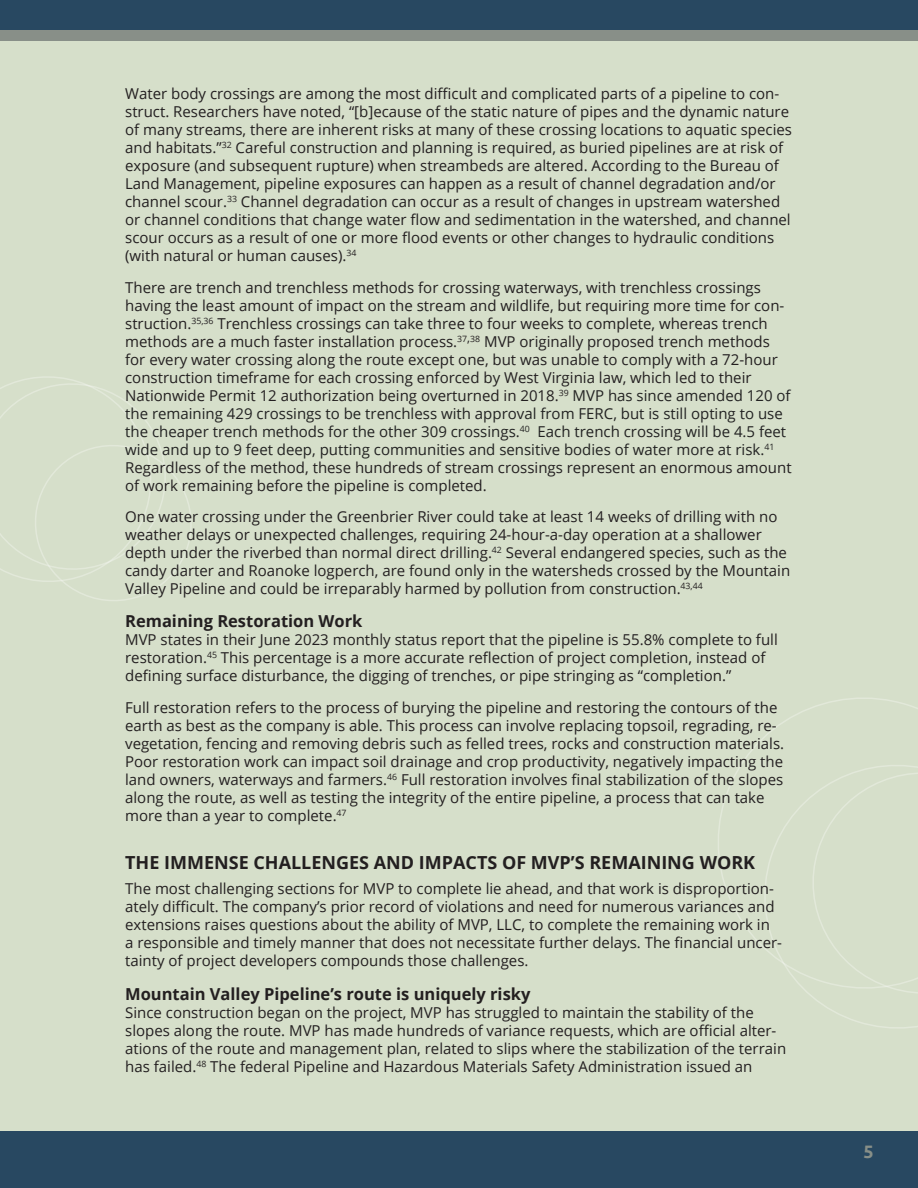
<style>
.page{position:relative;width:918px;height:1188px;background:#d6dfca}
.page>*{position:absolute;margin:0;border:0;box-sizing:border-box;transform-origin:0 0}
.MAINHEAD{font:700 18px "Open Sans";color:#231f20}
.t1{font:700 18px "Ubuntu";color:#888f88}
.Subheads{font:700 16.5px "Open Sans";color:#231f20}
.t2{font:15px/18px "Open Sans";color:#231f20}
.s1{color:#222}
</style>
<div class="page">
<div style="left:0;top:30px;width:918px;height:11px;background:#888f88"></div>
<div style="left:0;top:0;width:918px;height:30px;background:#284861"></div>
<div style="left:0;top:1132px;width:918px;height:56px;background:#284861"></div>
<svg style="left:718px;top:698px;width:200px;height:231px"></svg>
<svg style="left:747px;top:748px;width:171px;height:280px"></svg>
<svg style="left:798px;top:758px;width:120px;height:248px"></svg>
<svg style="left:0;top:376px;width:192px;height:225px"></svg>
<p class="t2" style="left:125px;top:84px;width:668px">Water body crossings are among the most difficult and complicated parts of a pipeline to con&shy;struct. Researchers have noted, “[b]ecause of the static nature of pipes and the dynamic nature of many streams, there are inherent risks at many of these crossing locations to aquatic species and habitats.”<sup>32</sup> Careful construction and planning is required, as buried pipelines are at risk of exposure (and subsequent rupture) when streambeds are altered. According to the Bureau of Land Management, pipeline exposures can happen as a result of channel degradation and/or channel scour.<sup>33</sup> Channel degradation can occur as a result of changes in upstream watershed or channel conditions that change water flow and sedimentation in the watershed, and channel scour occurs as a result of one or more flood events or other changes to hydraulic conditions (with natural or human causes).<sup>34</sup></p>
<p class="t2" style="left:125px;top:278px;width:668px">There are trench and trenchless methods for crossing waterways, with trenchless crossings having the least amount of impact on the stream and wildlife, but requiring more time for con&shy;struction.<sup>35,36</sup> Trenchless crossings can take three to four weeks to complete, whereas trench methods are a much faster installation process.<sup>37</sup><sup>,</sup><sup>38</sup> MVP originally proposed trench methods for every water crossing along the route except one, but was unable to comply with a 72-hour construction timeframe for each crossing enforced by West Virginia law, which led to their Nationwide Permit 12 authorization being overturned in 2018.<sup>39</sup> <span class="s1">MVP has since amended 120 of the remaining 429 crossings to be trenchless with approval from FERC, but is still opting to use the cheaper trench methods for the other 309 crossings.</span><sup>40</sup> <span class="s1">Each trench crossing will be 4.5 feet wide and up to 9 feet deep, putting communities and sensitive bodies of water more at risk.</span><sup>41<br></sup>Regardless of the method, these hundreds of stream crossings represent an enormous amount of work remaining before the pipeline is completed.</p>
<p class="t2" style="left:125px;top:507px;width:667px">One water crossing under the Greenbrier River could take at least 14 weeks of drilling with no weather delays or unexpected challenges, requiring 24-hour-a-day operation at a shallower depth under the riverbed than normal direct drilling.<sup>42</sup> Several endangered species, such as the candy darter and Roanoke logperch, are found only in the watersheds crossed by the Mountain Valley Pipeline and could be irreparably harmed by pollution from construction.<sup>43,44</sup></p>
<p class="Subheads" style="left:125px;top:610px;width:239px">Remaining Restoration Work</p>
<p class="t2" style="left:125px;top:631px;width:654px">MVP states in their June 2023 monthly status report that the pipeline is 55.8% complete to full restoration.<sup>45</sup> This percentage is a more accurate reflection of project completion, instead of defining surface disturbance, the digging of trenches, or pipe stringing as “completion.”</p>
<p class="t2" style="left:125px;top:698px;width:660px">Full restoration refers to the process of burying the pipeline and restoring the contours of the earth as best as the company is able. This process can involve replacing topsoil, regrading, re&shy;vegetation, fencing and removing debris such as felled trees, rocks and construction materials.<br>Poor restoration work can impact soil drainage and crop productivity, negatively impacting the land owners, waterways and farmers.<sup>46</sup> Full restoration involves final stabilization of the slopes along the route, as well as testing the integrity of the entire pipeline, a process that can take more than a year to complete.<sup>47</sup></p>
<p class="MAINHEAD" style="left:125px;top:850px;width:632px">THE IMMENSE CHALLENGES AND IMPACTS OF MVP’S REMAINING WORK</p>
<p class="t2" style="left:125px;top:879px;width:658px">The most challenging sections for MVP to complete lie ahead, and that work is disproportion&shy;ately difficult. The company’s prior record of violations and need for numerous variances and extensions raises questions about the ability of MVP, LLC, to complete the remaining work in<br>a responsible and timely manner that does not necessitate further delays. The financial uncer&shy;tainty of project developers compounds those challenges.</p>
<p class="Subheads" style="left:125px;top:982px;width:407px">Mountain Valley Pipeline’s route is uniquely risky</p>
<p class="t2" style="left:125px;top:1003px;width:663px">Since construction began on the project, MVP has struggled to maintain the stability of the slopes along the route. MVP has made hundreds of variance requests, which are official alter&shy;ations of the route and management plan, related to slips where the stabilization of the terrain has failed.<sup>48</sup> The federal Pipeline and Hazardous Materials Safety Administration issued an</p>
<p class="t1" style="left:863px;top:1141px;width:12px">5</p>
</div>
